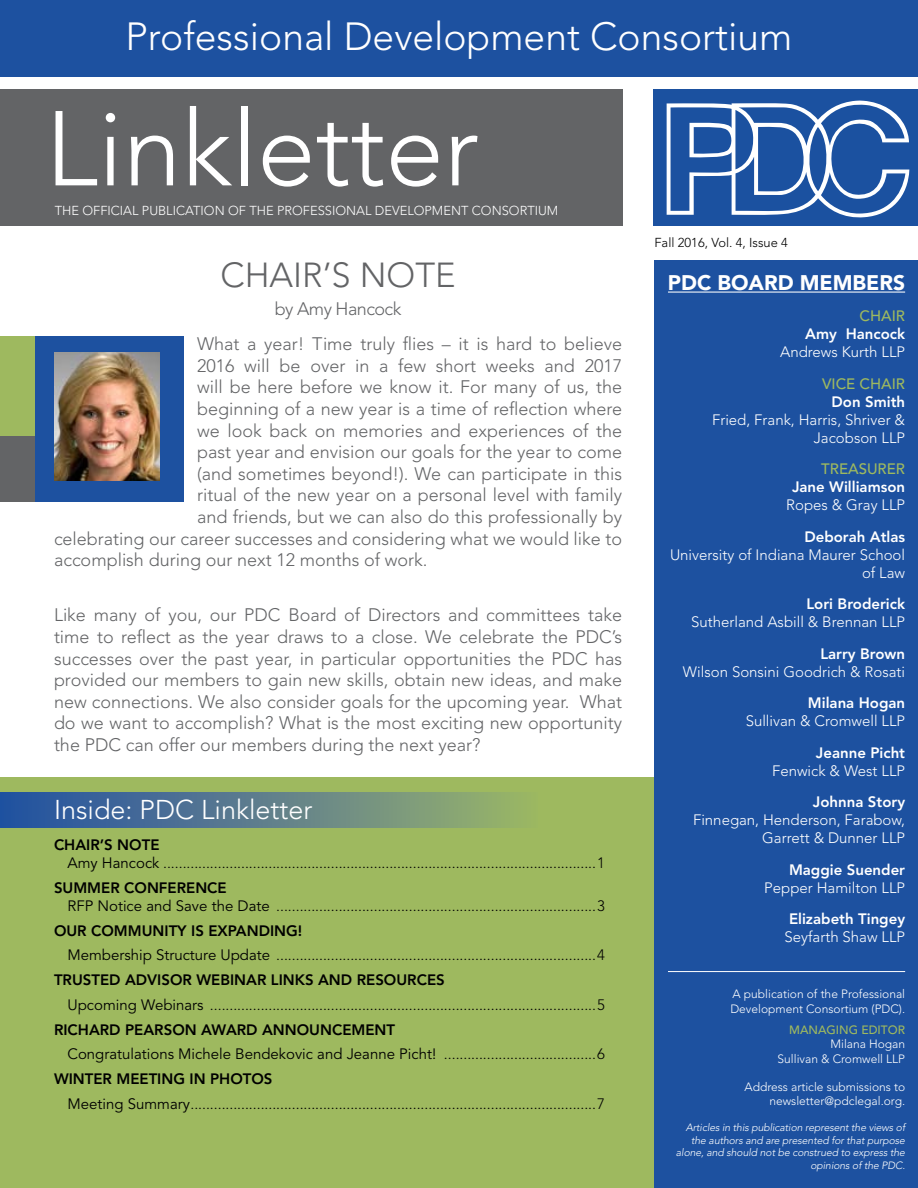
<style>
.page{position:relative;width:918px;height:1188px;background:#fff}
.page>*{position:absolute;margin:0;border:0;box-sizing:border-box;transform-origin:0 0}
.t1{font:300 105px "Avenir LT Std";color:#fff}
.t2{font:300 39px "Avenir LT Std";color:#fff}
.t3{font:300 34.5px "Avenir LT Std";color:#636466}
.t4{font:300 27px "Avenir LT Std";color:#fff}
.t5{font:900 21px "Avenir LT Std";color:#fff}
.t6{font:300 18px/21.6px "Avenir LT Std";color:#636466;text-align:justify}
.t7{font:300 18px "Avenir LT Std";letter-spacing:-.03em;color:#636466}
.t8{font:300 15px/18px "Avenir LT Std";color:#fff;text-align:right}
.t9{font:800 15px "Avenir LT Std";color:#000}
.t10{font:15px "Avenir LT Std";color:#000}
.t11{font:800 15px/18px "Avenir LT Std";color:#fff;text-align:right}
.t12{font:300 15px "Avenir LT Std";color:#000}
.t13{font:300 12.9px "Avenir LT Std";color:#fff}
.t14{font:300 12.9px "Avenir LT Std";color:#000}
.t15{font:300 12px/14.4px "Avenir LT Std";color:#fff;text-align:right}
.t16{font:italic 300 10.5px/12.6px "Avenir LT Std";letter-spacing:-.01em;color:#fff;text-align:right}
.s1{font-weight:500;color:#9eb95f}
.s2{font-weight:800}
.s3{font-weight:300}
</style>
<div class="page">
<div style="left:0;top:778px;width:654px;height:410px;background:#9eb95f"></div>
<div style="left:0;top:792px;width:537px;height:35px;background:linear-gradient(to right,#224ea6,#9db56b)"></div>
<div style="left:0;top:0;width:918px;height:77px;background:#1d51a0"></div>
<div style="left:654px;top:90px;width:264px;height:136px;background:#1b51a0"></div>
<svg style="left:667px;top:101px;width:242px;height:117px"></svg>
<div style="left:654px;top:261px;width:264px;height:927px;background:#1d51a0"></div>
<hr style="left:668px;top:292px;width:237px;height:1px;background:#fff">
<hr style="left:668px;top:971px;width:237px;height:1px;background:#fff">
<div style="left:0;top:89px;width:622px;height:137px;background:#636466"></div>
<div style="left:0;top:336px;width:184px;height:166px;background:#1d51a0"></div>
<div style="left:0;top:387px;width:35px;height:115px;background:#636466"></div>
<div style="left:0;top:336px;width:35px;height:100px;background:#9eb95f"></div>
<img style="left:54px;top:353px;width:105px;height:127px">
<p class="t2" style="left:126px;top:14px;width:668px">Professional Development Consortium</p>
<p class="t1" style="left:45px;top:88px;width:435px">Linkletter</p>
<p class="t13" style="left:55px;top:203px;width:505px">THE OFFICIAL PUBLICATION OF THE PROFESSIONAL DEVELOPMENT CONSORTIUM</p>
<p class="t3" style="left:220px;top:255px;width:237px">CHAIR’S NOTE</p>
<p class="t7" style="left:275px;top:298px;width:128px">by Amy Hancock</p>
<p class="t6" style="left:197px;top:333px;width:426px">What a year! Time truly flies – it is hard to believe</p>
<p class="t6" style="left:197px;top:355px;width:426px">2016 will be over in a few short weeks and 2017</p>
<p class="t6" style="left:197px;top:376px;width:426px">will be here before we know it. For many of us, the</p>
<p class="t6" style="left:197px;top:398px;width:426px">beginning of a new year is a time of reflection where</p>
<p class="t6" style="left:197px;top:420px;width:426px">we look back on memories and experiences of the</p>
<p class="t6" style="left:197px;top:441px;width:426px">past year and envision our goals for the year to come</p>
<p class="t6" style="left:197px;top:463px;width:426px">(and sometimes beyond!). We can participate in this</p>
<p class="t6" style="left:197px;top:484px;width:426px">ritual of the new year on a personal level with family</p>
<p class="t6" style="left:197px;top:506px;width:426px">and friends, but we can also do this professionally by</p>
<p class="t6" style="left:54px;top:528px;width:570px">celebrating our career successes and considering what we would like to</p>
<p class="t6" style="left:54px;top:549px;width:375px">accomplish during our next 12 months of work.</p>
<p class="t6" style="left:54px;top:605px;width:570px">Like many of you, our PDC Board of Directors and committees take time to reflect as the year draws to a close. We celebrate the PDC’s successes over the past year, in particular opportunities the PDC has provided our members to gain new skills, obtain new ideas, and make new connections. We also consider goals for the upcoming year. What do we want to accomplish? What is the most exciting new opportunity the PDC can offer our members during the next year?</p>
<p class="t4" style="left:54px;top:793px;width:260px">Inside: PDC Linkletter</p>
<p class="t9" style="left:54px;top:836px;width:107px">CHAIR’S NOTE</p>
<p class="t10" style="left:68px;top:854px;width:94px">Amy Hancock</p>
<p class="t12" style="left:597px;top:854px;width:9px">1</p>
<p class="t9" style="left:54px;top:879px;width:174px">SUMMER CONFERENCE</p>
<p class="t10" style="left:68px;top:897px;width:204px">RFP Notice and Save the Date</p>
<p class="t12" style="left:597px;top:897px;width:9px">3</p>
<p class="t9" style="left:54px;top:922px;width:250px">OUR COMMUNITY IS EXPANDING!</p>
<p class="t10" style="left:68px;top:947px;width:204px">Membership Structure Update</p>
<p class="t12" style="left:597px;top:946px;width:9px">4</p>
<p class="t9" style="left:54px;top:971px;width:392px">TRUSTED ADVISOR WEBINAR LINKS AND RESOURCES</p>
<p class="t10" style="left:68px;top:996px;width:138px">Upcoming Webinars</p>
<p class="t12" style="left:597px;top:996px;width:9px">5</p>
<p class="t9" style="left:54px;top:1021px;width:343px">RICHARD PEARSON AWARD ANNOUNCEMENT</p>
<p class="t10" style="left:68px;top:1046px;width:370px">Congratulations Michele Bendekovic and Jeanne Picht!</p>
<p class="t12" style="left:597px;top:1045px;width:9px">6</p>
<p class="t9" style="left:54px;top:1070px;width:220px">WINTER MEETING IN PHOTOS</p>
<p class="t10" style="left:68px;top:1095px;width:124px">Meeting Summary</p>
<p class="t12" style="left:597px;top:1095px;width:9px">7</p>
<p class="t14" style="left:654px;top:235px;width:135px">Fall 2016, Vol. 4, Issue 4</p>
<p class="t5" style="left:668px;top:270px;width:239px">PDC BOARD MEMBERS</p>
<p class="t8" style="left:780px;top:307px;width:127px"><span class="s1">CHAIR<br></span><span class="s2">Amy Hancock<br></span>Andrews Kurth LLP</p>
<p class="t8" style="left:712px;top:375px;width:195px"><span class="s1">VICE CHAIR<br></span><span class="s2">Don Smith<br></span>Fried, Frank, Harris, Shriver &amp;<br>Jacobson LLP</p>
<p class="t11" style="left:786px;top:460px;width:120px"><span class="s1">TREASURER<br></span>Jane Williamson<br><span class="s3">Ropes &amp; Gray LLP</span></p>
<p class="t8" style="left:670px;top:528px;width:237px"><span class="s2">Deborah Atlas<br></span>University of Indiana Maurer School of Law</p>
<p class="t8" style="left:691px;top:595px;width:215px"><span class="s2">Lori Broderick<br></span>Sutherland Asbill &amp; Brennan LLP</p>
<p class="t8" style="left:683px;top:645px;width:224px"><span class="s2">Larry Brown<br></span>Wilson Sonsini Goodrich &amp; Rosati</p>
<p class="t8" style="left:746px;top:694px;width:161px"><span class="s2">Milana Hogan<br></span>Sullivan &amp; Cromwell LLP</p>
<p class="t8" style="left:772px;top:744px;width:135px"><span class="s2">Jeanne Picht<br></span>Fenwick &amp; West LLP</p>
<p class="t8" style="left:693px;top:793px;width:214px"><span class="s2">Johnna Story<br></span>Finnegan, Henderson, Farabow,<br>Garrett &amp; Dunner LLP</p>
<p class="t8" style="left:764px;top:861px;width:142px"><span class="s2">Maggie Suender<br></span>Pepper Hamilton LLP</p>
<p class="t11" style="left:785px;top:910px;width:122px;text-align:left">Elizabeth Tingey<br><span class="s3">Seyfarth Shaw LLP</span></p>
<p class="t15" style="left:730px;top:987px;width:176px;text-align:left">A publication of the Professional<br>Development Consortium (PDC).</p>
<p class="t15" style="left:778px;top:1023px;width:129px"><span class="s1">MANAGING EDITOR<br></span>Milana Hogan<br>Sullivan &amp; Cromwell LLP</p>
<p class="t15" style="left:744px;top:1079px;width:162px">Address article submissions to newsletter@pdclegal.org.</p>
<p class="t16" style="left:676px;top:1121px;width:231px">Articles in this publication represent the views of the authors and are presented for that purpose alone, and should not be construed to express the opinions of the PDC.</p>
</div>
